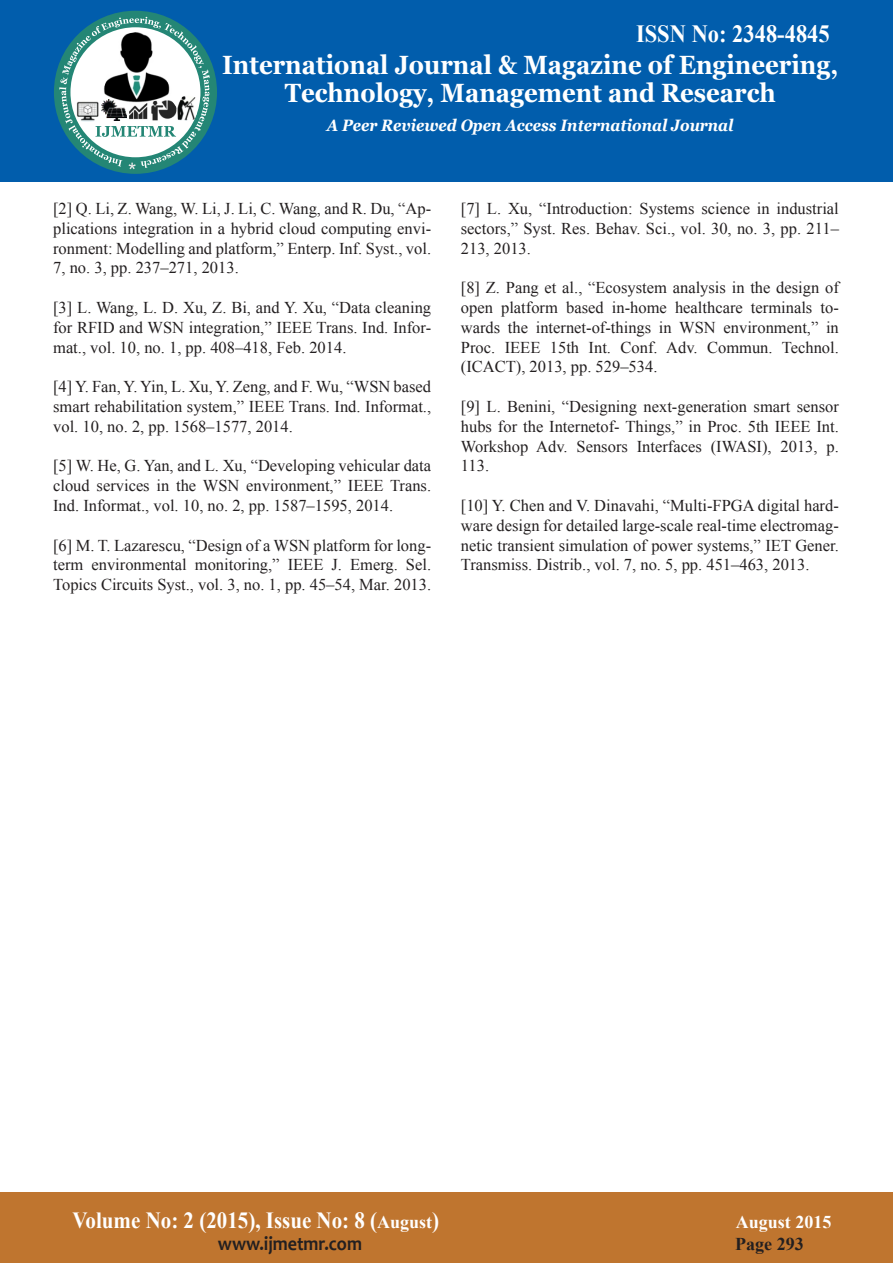
<style>
.page{position:relative;width:893px;height:1263px;background:#fff}
.page>*{position:absolute;margin:0;border:0;box-sizing:border-box;transform-origin:0 0}
.t1{font:700 26.4px/28.8px "Georgia";color:#fff;text-align:center;scale:.91 1}
.t2{font:700 24.75px "Times New Roman";color:#fff;scale:.91 1}
.t3{font:700 23.1px "Times New Roman";color:#fff;scale:.91 1}
.t4{font:700 19.8px "Candara";color:#231f20;scale:.91 1}
.t5{font:700 18px "Times New Roman";color:#fff}
.t6{font:700 18px "Times New Roman";color:#231f20}
.t7{font:16.5px/19.8px "Times New Roman";color:#231f20;text-align:justify}
.t8{font:italic 700 16.5px "Georgia";color:#fff;scale:.91 1}
.s1{font-size:18px}
</style>
<div class="page">
<div style="left:0;top:0;width:893px;height:182px;background:#015dac"></div>
<div style="left:54px;top:11px;width:163px;height:163px;background:#248675;border-radius:50%"></div>
<svg style="left:59px;top:17px;width:151px;height:152px"></svg>
<img style="left:149px;top:99px;width:28px;height:23px">
<img style="left:177px;top:96px;width:21px;height:25px">
<img style="left:102px;top:31px;width:72px;height:74px">
<img style="left:75px;top:101px;width:25px;height:21px">
<img style="left:102px;top:99px;width:25px;height:21px">
<div style="left:0;top:1193px;width:893px;height:70px;background:#bf752f"></div>
<h2 class="t2" style="left:636px;top:16px;width:214px">ISSN No: 2348-4845</h2>
<h1 class="t1" style="left:222px;top:50px;width:678px">International Journal &amp; Magazine of Engineering,<br>Technology, Management and Research</h1>
<p class="t8" style="left:327px;top:115px;width:448px">A Peer Reviewed Open Access International Journal</p>
<p class="t7" style="left:53px;top:198px;width:379px">[2] Q. Li, Z. Wang, W. Li, J. Li, C. Wang, and R. Du, “Ap&shy;plications integration in a hybrid cloud computing envi&shy;ronment: Modelling and platform,” Enterp. Inf. Syst., vol.<br>7, no. 3, pp. 237–271, 2013.</p>
<p class="t7" style="left:53px;top:297px;width:380px">[3] L. Wang, L. D. Xu, Z. Bi, and Y. Xu, “Data cleaning for RFID and WSN integration,” IEEE Trans. Ind. Infor&shy;mat., vol. 10, no. 1, pp. 408–418, Feb. 2014.</p>
<p class="t7" style="left:53px;top:376px;width:380px">[4] Y. Fan, Y. Yin, L. Xu, Y. Zeng, and F. Wu, “WSN based smart rehabilitation system,” IEEE Trans. Ind. Informat., vol. 10, no. 2, pp. 1568–1577, 2014.</p>
<p class="t7" style="left:53px;top:456px;width:379px">[5] W. He, G. Yan, and L. Xu, “Developing vehicular data cloud services in the WSN environment,” IEEE Trans.<br>Ind. Informat., vol. 10, no. 2, pp. 1587–1595, 2014.</p>
<p class="t7" style="left:53px;top:535px;width:380px">[6] M. T. Lazarescu, “Design of a WSN platform for long&shy;term environmental monitoring,” IEEE J. Emerg. Sel.<br>Topics Circuits Syst., vol. 3, no. 1, pp. 45–54, Mar. 2013.</p>
<p class="t7" style="left:461px;top:198px;width:380px">[7] L. Xu, “Introduction: Systems science in industrial sectors,” Syst. Res. Behav. Sci., vol. 30, no. 3, pp. 211– 213, 2013.</p>
<p class="t7" style="left:461px;top:277px;width:379px">[8] Z. Pang et al., “Ecosystem analysis in the design of open platform based in-home healthcare terminals to&shy;wards the internet-of-things in WSN environment,” in Proc. IEEE 15th Int. Conf. Adv. Commun. Technol. (ICACT), 2013, pp. 529–534.</p>
<p class="t7" style="left:461px;top:396px;width:379px">[9] L. Benini, “Designing next-generation smart sensor hubs for the Internetof- Things,” in Proc. 5th IEEE Int.<br>Workshop Adv. Sensors Interfaces (IWASI), 2013, p.<br>113.</p>
<p class="t7" style="left:461px;top:495px;width:379px">[10] Y. Chen and V. Dinavahi, “Multi-FPGA digital hard&shy;ware design for detailed large-scale real-time electromag&shy;netic transient simulation of power systems,” IET Gener.<br>Transmiss. Distrib., vol. 7, no. 5, pp. 451–463, 2013.</p>
<h3 class="t3" style="left:72px;top:1204px;width:405px">Volume No: 2 (2015), Issue No: 8 (<span class="s1">August</span>)</h3>
<p class="t5" style="left:736px;top:1210px;width:97px">August 2015</p>
<p class="t4" style="left:218px;top:1231px;width:160px">www.ijmetmr.com</p>
<p class="t6" style="left:735px;top:1231px;width:70px">Page 293</p>
</div>
